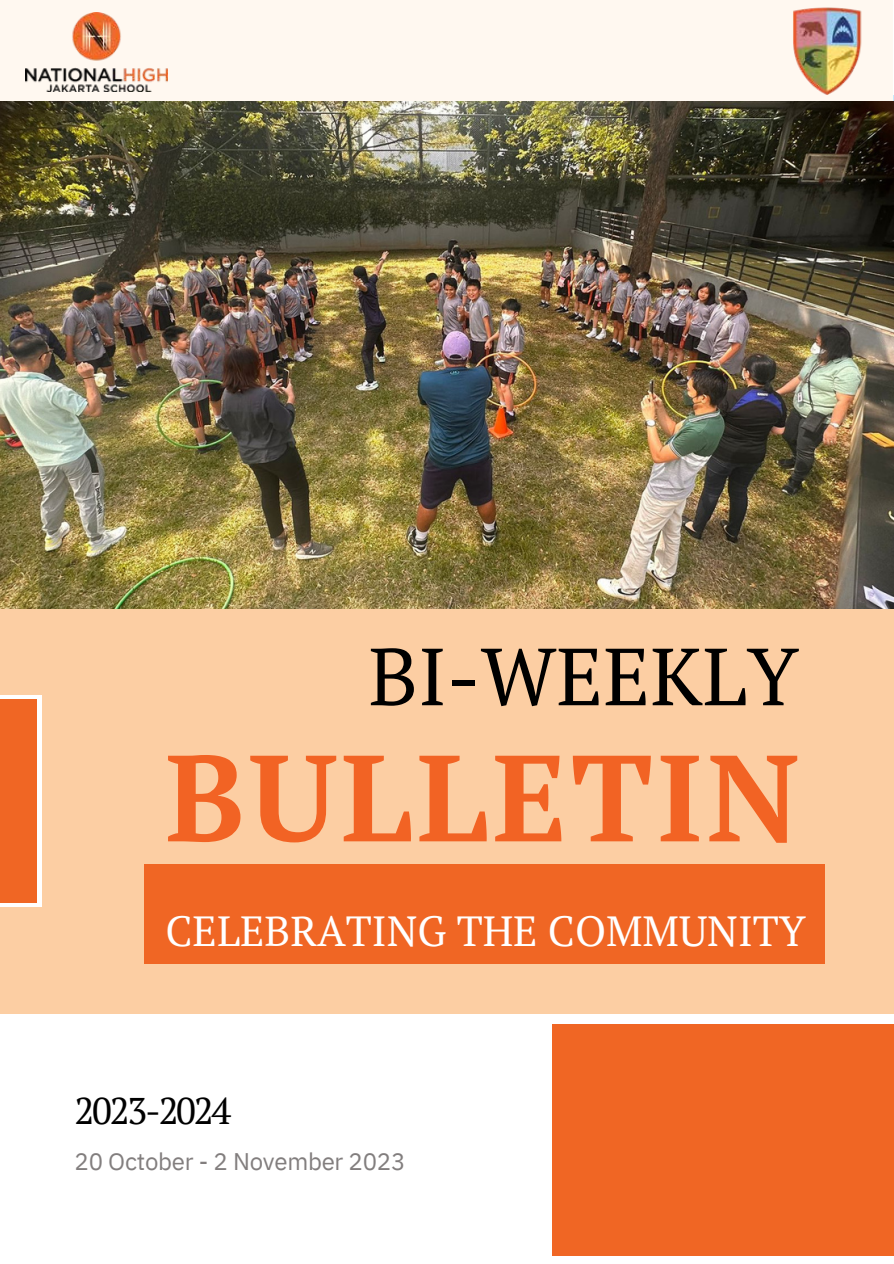
<style>
.page{position:relative;width:894px;height:1264px;background:#fff}
.page>*{position:absolute;margin:0;border:0;box-sizing:border-box;transform-origin:0 0}
.t1{font:700 122.25px "PT Serif";letter-spacing:.035em;color:#f26324}
.t2{font:80.7px "PT Serif";color:#000}
.t3{font:42px "PT Serif";color:#fff}
.t4{font:37.05px "PT Serif";letter-spacing:-.06em;color:#000}
.t5{font:24px "IBM Plex Sans";letter-spacing:-.01em;color:#827e7e}
</style>
<div class="page">
<div style="left:0;top:0;width:891px;height:102px;background:#fff8f0"></div>
<div style="left:552px;top:1023px;width:341px;height:232px;background:#f06624"></div>
<div style="left:0;top:588px;width:893px;height:425px;background:#fccea3"></div>
<div style="left:144px;top:865px;width:680px;height:98px;background:#f06624"></div>
<div style="left:0;top:695px;width:41px;height:211px;background:#fff"></div>
<div style="left:0;top:699px;width:37px;height:203px;background:#f06624"></div>
<img style="left:25px;top:12px;width:142px;height:79px">
<img style="left:793px;top:7px;width:69px;height:88px">
<img style="left:0;top:102px;width:893px;height:507px">
<p class="t2" style="left:368px;top:621px;width:431px">BI-WEEKLY</p>
<p class="t1" style="left:165px;top:714px;width:635px">BULLETIN</p>
<p class="t3" style="left:165px;top:902px;width:641px">CELEBRATING THE COMMUNITY</p>
<p class="t4" style="left:75px;top:1085px;width:158px">2023-2024</p>
<p class="t5" style="left:75px;top:1145px;width:332px">20 October - 2 November 2023</p>
</div>
